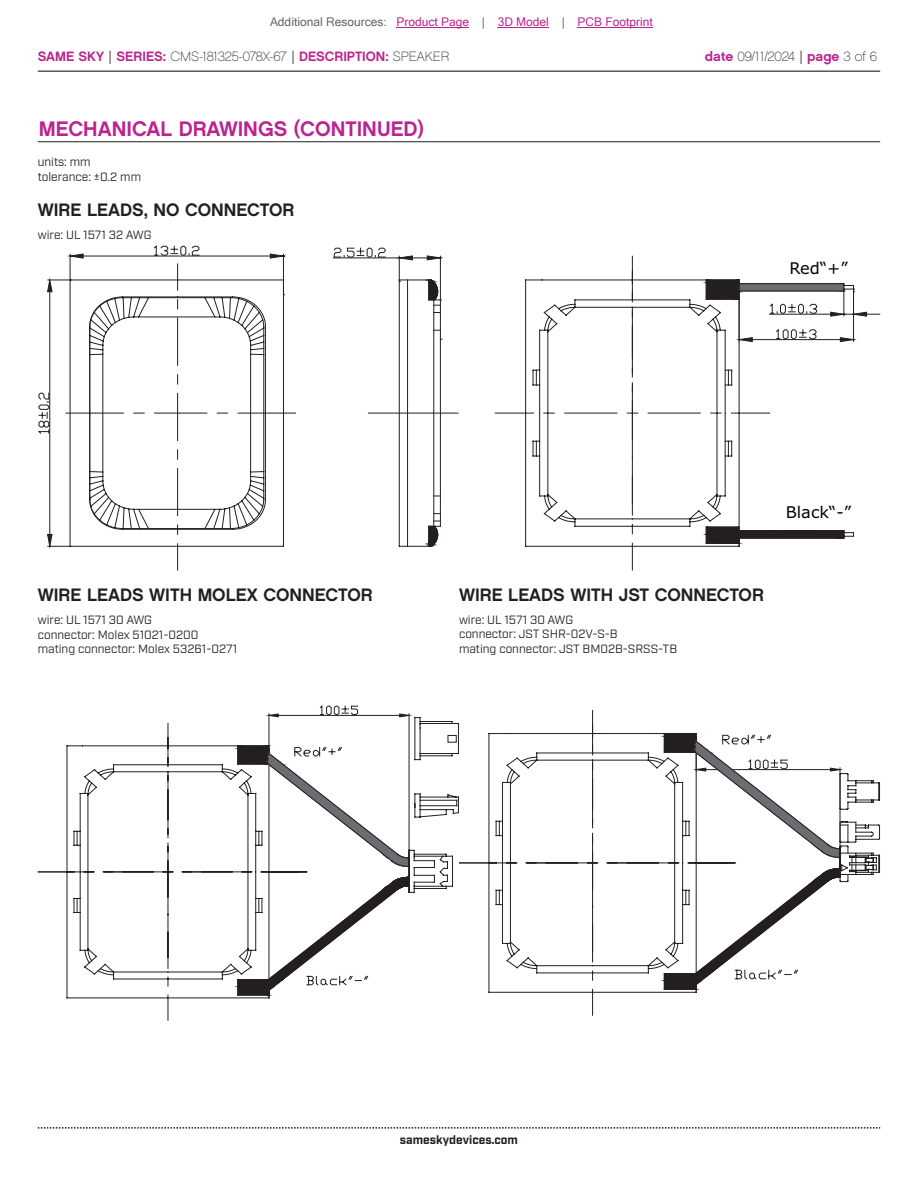
<style>
.page{position:relative;width:918px;height:1188px;background:#fff}
.page>*{position:absolute;margin:0;border:0;box-sizing:border-box;transform-origin:0 0}
.t1{font:21px "Chalet New York Nineteen Sixty";color:#bd238f}
.t2{font:18px "Chalet New York Nineteen Sixty";color:#231f20}
.t3{font:16.2px "Verdana";color:#040503}
.t4{font:13.5px "Chalet New York Nineteen Sixty";color:#bd238f}
.t5{font:13.5px "Chalet Paris Nineteen Sixty";letter-spacing:-.005em;color:#231f20}
.t6{font:12px/14.4px "Industry";color:#231f20}
.t7{font:12px "Microsoft Sans Serif";color:#bd238f}
.t8{font:700 12px "Industry";color:#231f20}
.s1{color:#63676b}
.s2{font-family:"Industry";color:#231f20}
.s3{font-family:"Chalet Paris Nineteen Sixty";color:#231f20}
.s4{font-family:"Chalet New York Nineteen Sixty";color:#bd238f}
.s5{font-family:"Industry"}
</style>
<div class="page">
<hr style="left:38px;top:71px;width:842px;height:1px;background:#231f20">
<svg style="left:38px;top:1127px;width:842px;height:2px"></svg>
<hr style="left:38px;top:141px;width:842px;height:1px;background:#231f20">
<svg style="left:38px;top:277px;width:141px;height:274px"></svg>
<svg style="left:64px;top:245px;width:220px;height:51px"></svg>
<svg style="left:65px;top:255px;width:568px;height:293px"></svg>
<svg style="left:332px;top:255px;width:548px;height:292px"></svg>
<svg style="left:38px;top:705px;width:662px;height:295px"></svg>
<svg style="left:689px;top:734px;width:191px;height:253px"></svg>
<hr style="left:397px;top:27px;width:72px;height:1px;background:#bd238f">
<hr style="left:498px;top:27px;width:51px;height:1px;background:#bd238f">
<hr style="left:578px;top:27px;width:75px;height:1px;background:#bd238f">
<p class="t7" style="left:270px;top:15px;width:384px"><span class="s1">Additional Resources:</span> Product Page <span class="s1">|</span> 3D Model <span class="s1">|</span> PCB Footprint</p>
<p class="t4" style="left:38px;top:47px;width:413px">SAME SKY <span class="s2">|</span> SERIES: <span class="s3">CMS-181325-078X-67</span> <span class="s2">|</span> DESCRIPTION: <span class="s3">SPEAKER</span></p>
<p class="t5" style="left:705px;top:48px;width:174px"><span class="s4">date</span> 09/11/2024 <span class="s5">|</span> <span class="s4">page</span> 3 of 6</p>
<h1 class="t1" style="left:39px;top:115px;width:386px">MECHANICAL DRAWINGS (CONTINUED)</h1>
<p class="t6" style="left:38px;top:155px;width:105px">units: mm tolerance: ±0.2 mm</p>
<h2 class="t2" style="left:38px;top:198px;width:258px">WIRE LEADS, NO CONNECTOR</h2>
<p class="t6" style="left:38px;top:228px;width:115px">wire: UL 1571 32 AWG</p>
<h3 class="t3" style="left:789px;top:257px;width:60px">Red“+”</h3>
<h3 class="t3" style="left:786px;top:501px;width:67px">Black“-”</h3>
<h2 class="t2" style="left:38px;top:583px;width:336px">WIRE LEADS WITH MOLEX CONNECTOR</h2>
<h2 class="t2" style="left:459px;top:583px;width:307px">WIRE LEADS WITH JST CONNECTOR</h2>
<p class="t6" style="left:38px;top:613px;width:201px">wire: UL 1571 30 AWG<br>connector: Molex 51021-0200 mating connector: Molex 53261-0271</p>
<p class="t6" style="left:459px;top:613px;width:220px">wire: UL 1571 30 AWG<br>connector: JST SHR-02V-S-B<br>mating connector: JST BM02B-SRSS-TB</p>
<p class="t8" style="left:400px;top:1132px;width:120px">sameskydevices.com</p>
</div>
